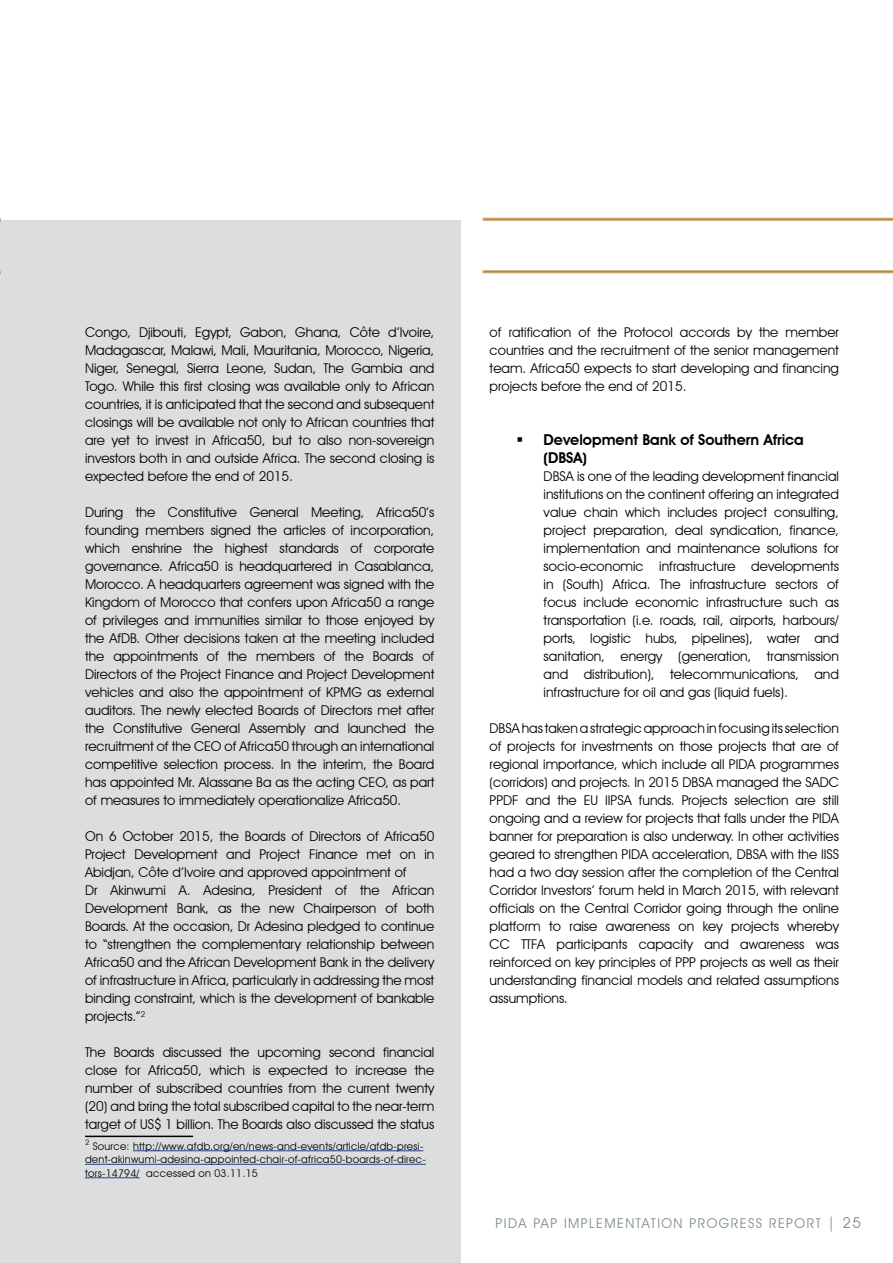
<style>
.page{position:relative;width:893px;height:1263px;background:#fff}
.page>*{position:absolute;margin:0;border:0;box-sizing:border-box;transform-origin:0 0}
.t1{font:600 15px/18px "Avant Garde IT Cby BT";color:#000}
.t2{font:13.5px/18px "Avant Garde IT Cby BT";color:#000;text-align:justify}
.t3{font:13.5px "Avant Garde IT Cby BT";letter-spacing:.11em;color:#7c8a8f}
.t4{font:10.5px/13.5px "Avant Garde IT Cby BT";letter-spacing:.025em;color:#000}
.s1{font-size:15px}
</style>
<div class="page">
<div style="left:0;top:220px;width:460px;height:1043px;background:#dbddde"></div>
<svg style="left:483px;top:218px;width:410px;height:3px"></svg>
<svg style="left:483px;top:270px;width:410px;height:3px"></svg>
<hr style="left:85px;top:1135px;width:108px;height:2px;background:#000">
<hr style="left:133px;top:1150px;width:290px;height:1px;background:#25408f">
<hr style="left:85px;top:1164px;width:341px;height:1px;background:#25408f">
<hr style="left:85px;top:1177px;width:55px;height:1px;background:#25408f">
<p class="t2" style="left:85px;top:323px;width:351px">Congo, Djibouti, Egypt, Gabon, Ghana, Côte d’Ivoire, Madagascar, Malawi, Mali, Mauritania, Morocco, Nigeria, Niger, Senegal, Sierra Leone, Sudan, The Gambia and Togo. While this first closing was available only to African countries, it is anticipated that the second and subsequent closings will be available not only to African countries that are yet to invest in Africa50, but to also non-sovereign investors both in and outside Africa. The second closing is expected before the end of 2015.</p>
<p class="t2" style="left:85px;top:503px;width:351px">During the Constitutive General Meeting, Africa50’s founding members signed the articles of incorporation, which enshrine the highest standards of corporate governance. Africa50 is headquartered in Casablanca, Morocco. A headquarters agreement was signed with the Kingdom of Morocco that confers upon Africa50 a range of privileges and immunities similar to those enjoyed by the AfDB. Other decisions taken at the meeting included the appointments of the members of the Boards of Directors of the Project Finance and Project Development vehicles and also the appointment of KPMG as external auditors. The newly elected Boards of Directors met after the Constitutive General Assembly and launched the recruitment of the CEO of Africa50 through an international competitive selection process. In the interim, the Board has appointed Mr. Alassane Ba as the acting CEO, as part of measures to immediately operationalize Africa50.</p>
<p class="t2" style="left:85px;top:827px;width:351px;text-align:left">On 6 October 2015, the Boards of Directors of Africa50<br>Project Development and Project Finance met on in Abidjan, Côte d’Ivoire and approved appointment of<br>Dr Akinwumi A. Adesina, President of the African Development Bank, as the new Chairperson of both Boards. At the occasion, Dr Adesina pledged to continue to “strengthen the complementary relationship between Africa50 and the African Development Bank in the delivery of infrastructure in Africa, particularly in addressing the most binding constraint, which is the development of bankable projects.”<sup>2</sup></p>
<p class="t2" style="left:85px;top:1043px;width:351px">The Boards discussed the upcoming second financial close for Africa50, which is expected to increase the number of subscribed countries from the current twenty (20) and bring the total subscribed capital to the near-term target of US$ 1 billion. The Boards also discussed the status</p>
<p class="t4" style="left:85px;top:1139px;width:342px"><sup>2</sup> Source: http://www.afdb.org/en/news-and-events/article/afdb-presi&shy;dent-akinwumi-adesina-appointed-chair-of-africa50-boards-of-direc&shy;tors-14794/ accessed on 03.11.15</p>
<p class="t2" style="left:490px;top:323px;width:351px">of ratification of the Protocol accords by the member countries and the recruitment of the senior management team. Africa50 expects to start developing and financing projects before the end of 2015.</p>
<p class="t1" style="left:544px;top:431px;width:262px;text-indent:-27px">▪ Development Bank of Southern Africa (DBSA)</p>
<p class="t2" style="left:544px;top:467px;width:297px">DBSA is one of the leading development financial institutions on the continent offering an integrated value chain which includes project consulting, project preparation, deal syndication, finance, implementation and maintenance solutions for socio-economic infrastructure developments in (South) Africa. The infrastructure sectors of focus include economic infrastructure such as transportation (i.e. roads, rail, airports, harbours/ ports, logistic hubs, pipelines), water and sanitation, energy (generation, transmission and distribution), telecommunications, and infrastructure for oil and gas (liquid fuels).</p>
<p class="t2" style="left:490px;top:719px;width:351px">DBSA has taken a strategic approach in focusing its selection of projects for investments on those projects that are of regional importance, which include all PIDA programmes (corridors) and projects. In 2015 DBSA managed the SADC PPDF and the EU IIPSA funds. Projects selection are still ongoing and a review for projects that falls under the PIDA banner for preparation is also underway. In other activities geared to strengthen PIDA acceleration, DBSA with the IISS had a two day session after the completion of the Central Corridor Investors’ forum held in March 2015, with relevant officials on the Central Corridor going through the online platform to raise awareness on key projects whereby CC TTFA participants capacity and awareness was reinforced on key principles of PPP projects as well as their understanding financial models and related assumptions assumptions.</p>
<p class="t3" style="left:496px;top:1215px;width:367px">PIDA PAP IMPLEMENTATION PROGRESS REPORT <span class="s1">| 25</span></p>
</div>
